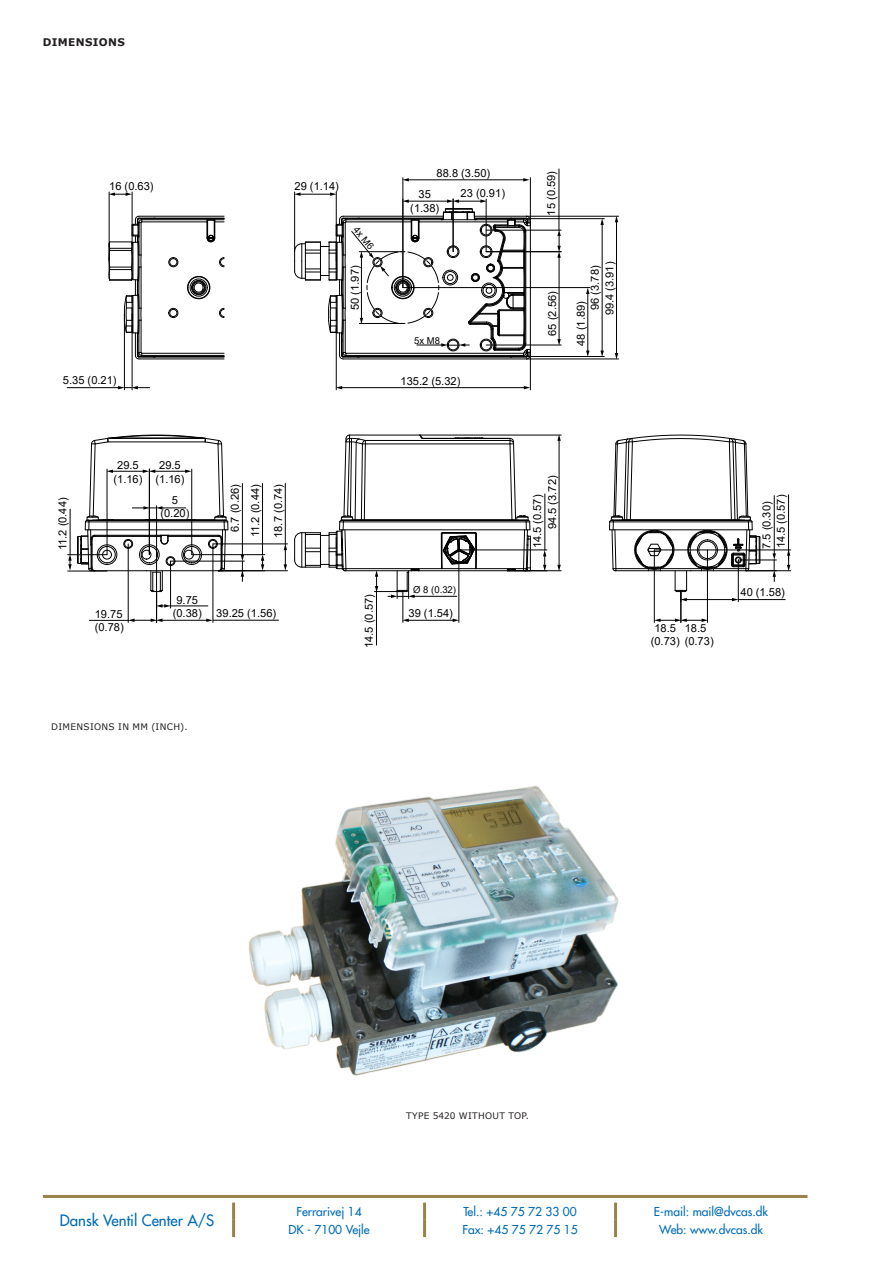
<style>
.page{position:relative;width:893px;height:1263px;background:#fff}
.page>*{position:absolute;margin:0;border:0;box-sizing:border-box;transform-origin:0 0}
.t1{font:15.3px "Futura LT";color:#006cb7}
.t2{font:12px "Futura LT";color:#006cb7}
.t3{font:11.1px/13.4px "Arial";color:#000}
.Datablad_E_Afsnit{font:700 10.5px "Verdana";letter-spacing:.035em;color:#231f20}
.t4{font:9.45px "Arial";color:#000}
.t5{font:9px "Verdana";letter-spacing:.035em;color:#231f20}
</style>
<div class="page">
<hr style="left:232px;top:1202px;width:3px;height:18px;background:#9a8348">
<hr style="left:423px;top:1202px;width:3px;height:18px;background:#9a8348">
<hr style="left:614px;top:1202px;width:3px;height:18px;background:#9a8348">
<hr style="left:232px;top:1220px;width:3px;height:17px;background:#9a8348">
<hr style="left:423px;top:1220px;width:3px;height:17px;background:#9a8348">
<hr style="left:614px;top:1220px;width:3px;height:17px;background:#9a8348">
<hr style="left:43px;top:1195px;width:764px;height:3px;background:#9a8348">
<svg style="left:109px;top:216px;width:116px;height:144px"></svg>
<hr style="left:654px;top:550px;width:1px;height:72px;background:#000">
<svg style="left:654px;top:618px;width:53px;height:4px"></svg>
<hr style="left:707px;top:550px;width:1px;height:72px;background:#000">
<hr style="left:681px;top:590px;width:1px;height:32px;background:#000">
<hr style="left:738px;top:599px;width:48px;height:1px;background:#000">
<hr style="left:788px;top:494px;width:1px;height:65px;background:#000">
<hr style="left:774px;top:495px;width:1px;height:59px;background:#000">
<svg style="left:609px;top:434px;width:152px;height:168px"></svg>
<hr style="left:738px;top:560px;width:1px;height:42px;background:#000">
<svg style="left:787px;top:549px;width:3px;height:21px"></svg>
<hr style="left:654px;top:550px;width:137px;height:1px;background:#000">
<hr style="left:746px;top:570px;width:45px;height:1px;background:#000">
<hr style="left:738px;top:560px;width:38px;height:1px;background:#000">
<hr style="left:559px;top:440px;width:1px;height:126px;background:#000">
<svg style="left:557px;top:434px;width:4px;height:7px"></svg>
<svg style="left:557px;top:565px;width:4px;height:5px"></svg>
<hr style="left:420px;top:435px;width:141px;height:1px;background:#000">
<svg style="left:543px;top:551px;width:3px;height:19px"></svg>
<hr style="left:459px;top:550px;width:88px;height:1px;background:#000">
<hr style="left:507px;top:570px;width:54px;height:1px;background:#000">
<hr style="left:408px;top:620px;width:46px;height:1px;background:#000">
<svg style="left:402px;top:618px;width:7px;height:4px"></svg>
<svg style="left:453px;top:618px;width:6px;height:4px"></svg>
<hr style="left:459px;top:550px;width:1px;height:72px;background:#000">
<hr style="left:545px;top:494px;width:1px;height:56px;background:#000">
<hr style="left:403px;top:590px;width:1px;height:32px;background:#000">
<svg style="left:772px;top:553px;width:4px;height:29px"></svg>
<hr style="left:376px;top:592px;width:1px;height:53px;background:#000">
<svg style="left:294px;top:434px;width:237px;height:164px"></svg>
<hr style="left:161px;top:620px;width:46px;height:1px;background:#000">
<svg style="left:206px;top:618px;width:7px;height:4px"></svg>
<hr style="left:213px;top:544px;width:1px;height:78px;background:#000">
<svg style="left:129px;top:618px;width:33px;height:4px"></svg>
<hr style="left:128px;top:544px;width:1px;height:78px;background:#000">
<hr style="left:156px;top:591px;width:1px;height:31px;background:#000">
<svg style="left:284px;top:545px;width:3px;height:25px"></svg>
<hr style="left:213px;top:544px;width:74px;height:1px;background:#000">
<hr style="left:213px;top:620px;width:65px;height:1px;background:#000">
<hr style="left:285px;top:483px;width:1px;height:62px;background:#000">
<hr style="left:559px;top:169px;width:1px;height:61px;background:#000">
<hr style="left:262px;top:483px;width:1px;height:71px;background:#000">
<hr style="left:89px;top:620px;width:40px;height:1px;background:#000">
<hr style="left:218px;top:570px;width:69px;height:1px;background:#000">
<svg style="left:261px;top:555px;width:3px;height:15px"></svg>
<svg style="left:68px;top:434px;width:176px;height:174px"></svg>
<hr style="left:218px;top:570px;width:47px;height:1px;background:#000">
<hr style="left:192px;top:554px;width:73px;height:1px;background:#000">
<svg style="left:110px;top:192px;width:22px;height:4px"></svg>
<hr style="left:132px;top:192px;width:1px;height:53px;background:#000">
<hr style="left:109px;top:192px;width:1px;height:69px;background:#000">
<hr style="left:67px;top:387px;width:52px;height:1px;background:#000">
<svg style="left:118px;top:386px;width:32px;height:3px"></svg>
<hr style="left:124px;top:314px;width:1px;height:76px;background:#000">
<hr style="left:132px;top:314px;width:1px;height:76px;background:#000">
<hr style="left:408px;top:180px;width:116px;height:1px;background:#000">
<svg style="left:402px;top:178px;width:7px;height:4px"></svg>
<svg style="left:523px;top:178px;width:7px;height:4px"></svg>
<hr style="left:530px;top:178px;width:1px;height:48px;background:#000">
<hr style="left:403px;top:178px;width:1px;height:110px;background:#000">
<hr style="left:587px;top:293px;width:1px;height:59px;background:#000">
<svg style="left:586px;top:288px;width:3px;height:6px"></svg>
<svg style="left:586px;top:351px;width:3px;height:5px"></svg>
<hr style="left:403px;top:287px;width:187px;height:1px;background:#000">
<hr style="left:602px;top:224px;width:1px;height:128px;background:#000">
<svg style="left:600px;top:219px;width:4px;height:6px"></svg>
<svg style="left:600px;top:351px;width:4px;height:5px"></svg>
<hr style="left:525px;top:356px;width:79px;height:1px;background:#000">
<hr style="left:525px;top:218px;width:79px;height:1px;background:#000">
<hr style="left:616px;top:221px;width:1px;height:133px;background:#000">
<svg style="left:615px;top:353px;width:3px;height:6px"></svg>
<svg style="left:615px;top:217px;width:3px;height:5px"></svg>
<hr style="left:526px;top:216px;width:93px;height:1px;background:#000">
<hr style="left:526px;top:359px;width:93px;height:1px;background:#000">
<hr style="left:559px;top:257px;width:1px;height:83px;background:#000">
<svg style="left:557px;top:339px;width:4px;height:6px"></svg>
<hr style="left:486px;top:345px;width:75px;height:1px;background:#000">
<svg style="left:557px;top:231px;width:4px;height:27px"></svg>
<hr style="left:486px;top:251px;width:75px;height:1px;background:#000">
<hr style="left:486px;top:230px;width:75px;height:1px;background:#000">
<svg style="left:294px;top:192px;width:237px;height:168px"></svg>
<hr style="left:359px;top:323px;width:44px;height:1px;background:#000">
<hr style="left:341px;top:387px;width:184px;height:1px;background:#000">
<svg style="left:524px;top:386px;width:6px;height:3px"></svg>
<svg style="left:337px;top:386px;width:5px;height:3px"></svg>
<hr style="left:336px;top:329px;width:1px;height:61px;background:#000">
<hr style="left:530px;top:349px;width:1px;height:41px;background:#000">
<hr style="left:507px;top:570px;width:40px;height:1px;background:#000">
<img style="left:248px;top:785px;width:371px;height:290px">
<p class="Datablad_E_Afsnit" style="left:43px;top:35px;width:84px">DIMENSIONS</p>
<p class="t3" style="left:109px;top:179px;width:46px">16 (0.63)</p>
<p class="t3" style="left:295px;top:179px;width:46px">29 (1.14)</p>
<p class="t4" style="left:360px;top:224px;width:27px;rotate:50deg">4x M6</p>
<p class="t3" style="left:348px;top:310px;width:46px;rotate:-90deg">50 (1.97)</p>
<p class="t3" style="left:437px;top:167px;width:55px">88.8 (3.50)</p>
<p class="t3" style="left:419px;top:188px;width:14px">35</p>
<p class="t3" style="left:461px;top:187px;width:46px">23 (0.91)</p>
<p class="t3" style="left:410px;top:201px;width:31px">(1.38)</p>
<p class="t4" style="left:414px;top:334px;width:27px">5x M8</p>
<p class="t3" style="left:63px;top:374px;width:55px">5.35 (0.21)</p>
<p class="t3" style="left:400px;top:374px;width:61px">135.2 (5.32)</p>
<p class="t3" style="left:545px;top:215px;width:46px;rotate:-90deg">15 (0.59)</p>
<p class="t3" style="left:545px;top:336px;width:46px;rotate:-90deg">65 (2.56)</p>
<p class="t3" style="left:603px;top:315px;width:55px;rotate:-90deg">99.4 (3.91)</p>
<p class="t3" style="left:588px;top:310px;width:46px;rotate:-90deg">96 (3.78)</p>
<p class="t3" style="left:574px;top:346px;width:46px;rotate:-90deg">48 (1.89)</p>
<p class="t3" style="left:56px;top:550px;width:54px;rotate:-90deg">11.2 (0.44)</p>
<p class="t3" style="left:113px;top:458px;width:31px;text-align:center">29.5 (1.16)</p>
<p class="t3" style="left:159px;top:458px;width:23px">29.5</p>
<p class="t3" style="left:155px;top:472px;width:31px">(1.16)</p>
<p class="t3" style="left:160px;top:493px;width:31px;text-align:center">5 (0.20)</p>
<p class="t3" style="left:228px;top:532px;width:49px;rotate:-90deg">6.7 (0.26)</p>
<p class="t3" style="left:244px;top:538px;width:55px;line-height:23px;rotate:-90deg">11.2 (0.44)<br>18.7 (0.74)</p>
<p class="t3" style="left:529px;top:529px;width:55px;line-height:15px;text-indent:-19px;rotate:-90deg">14.5 (0.57)<br>94.5 (3.72)</p>
<p class="t3" style="left:759px;top:549px;width:56px;line-height:14.4px;rotate:-90deg">7.5 (0.30)<br>14.5 (0.57)</p>
<p class="t3" style="left:95px;top:607px;width:31px">19.75 (0.78)</p>
<p class="t3" style="left:173px;top:593px;width:31px;text-align:center">9.75 (0.38)</p>
<p class="t3" style="left:216px;top:607px;width:61px">39.25 (1.56)</p>
<p class="t5" style="left:51px;top:721px;width:138px">DIMENSIONS IN MM (INCH).</p>
<p class="t3" style="left:362px;top:648px;width:55px;rotate:-90deg">14.5 (0.57)</p>
<p class="t4" style="left:413px;top:583px;width:44px">Ø 8 (0.32)</p>
<p class="t3" style="left:740px;top:585px;width:46px">40 (1.58)</p>
<p class="t3" style="left:409px;top:606px;width:46px">39 (1.54)</p>
<p class="t3" style="left:651px;top:621px;width:64px;text-indent:4px">18.5<br>(0.73) (0.73)</p>
<p class="t3" style="left:685px;top:621px;width:23px">18.5</p>
<h1 class="t1" style="left:60px;top:1210px;width:156px">Dansk Ventil Center A/S</h1>
<p class="t5" style="left:406px;top:1109px;width:124px">TYPE 5420 WITHOUT TOP.</p>
<p class="t2" style="left:296px;top:1204px;width:67px">Ferrarivej 14</p>
<p class="t2" style="left:463px;top:1204px;width:115px">Tel.: +45 75 72 33 00</p>
<p class="t2" style="left:654px;top:1204px;width:116px">E-mail: mail@dvcas.dk</p>
<p class="t2" style="left:288px;top:1221px;width:83px">DK - 7100 Vejle</p>
<p class="t2" style="left:462px;top:1221px;width:117px">Fax: +45 75 72 75 15</p>
<p class="t2" style="left:659px;top:1221px;width:105px">Web: www.dvcas.dk</p>
</div>
